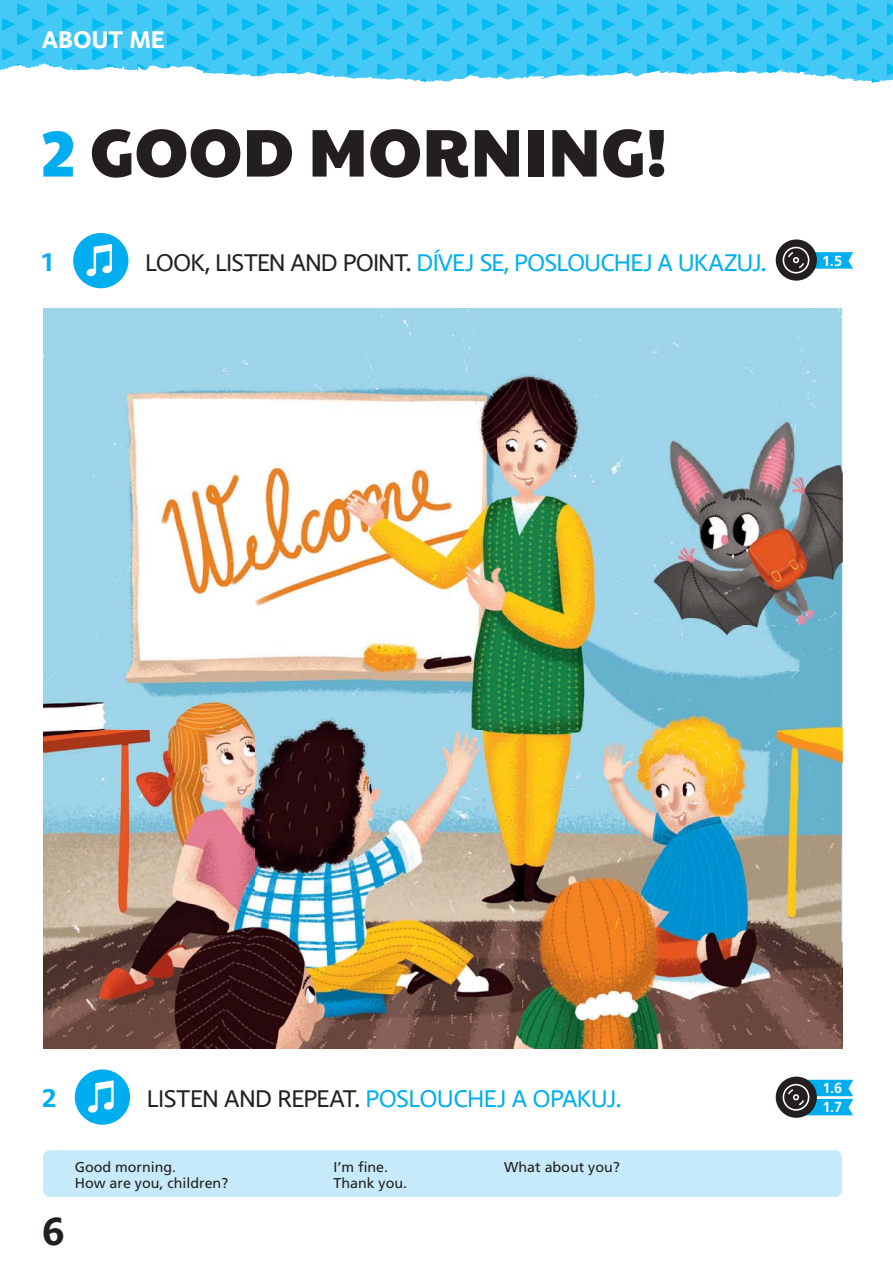
<style>
.page{position:relative;width:893px;height:1263px;background:#fff}
.page>*{position:absolute;margin:0;border:0;box-sizing:border-box;transform-origin:0 0}
.t1{font:67.5px "Paytone One";color:#231f20}
.t2{font:700 39px "Comenia Sans";color:#231f20}
.t3{font:700 25.5px "Comenia Sans";color:#00aeef}
.t4{font:24px "Comenia Sans";letter-spacing:-.01em;color:#00aeef}
.t5{font:700 24px "Comenia Sans";letter-spacing:.02em;color:#fff}
.t6{font:700 14.55px/19.2px "Frutiger LT Com";color:#fff}
.t7{font:14.25px/16.4px "Frutiger LT Com";color:#231f20}
.s1{color:#00aeef}
.s2{color:#231f20}
</style>
<div class="page">
<svg style="left:0;top:0;width:892px;height:83px;background:#4eccf5"></svg>
<img style="left:43px;top:308px;width:799px;height:740px">
<div style="left:43px;top:1150px;width:799px;height:47px;background:#c7eafb;border-radius:8px"></div>
<svg style="left:775px;top:239px;width:41px;height:42px"></svg>
<svg style="left:782px;top:247px;width:71px;height:27px"></svg>
<div style="left:73px;top:233px;width:55px;height:55px;background:#00aeef;border-radius:50%"></div>
<svg style="left:86px;top:244px;width:26px;height:32px"></svg>
<div style="left:75px;top:1069px;width:55px;height:56px;background:#00aeef;border-radius:50%"></div>
<svg style="left:88px;top:1080px;width:26px;height:33px"></svg>
<svg style="left:775px;top:1077px;width:41px;height:41px"></svg>
<svg style="left:782px;top:1080px;width:71px;height:35px;background:#3082a2"></svg>
<p class="t5" style="left:42px;top:31px;width:123px">ABOUT ME</p>
<h1 class="t1" style="left:41px;top:114px;width:627px"><span class="s1">2</span> GOOD MORNING!</h1>
<p class="t3" style="left:42px;top:253px;width:12px">1</p>
<p class="t4" style="left:145px;top:254px;width:622px"><span class="s2">LOOK, LISTEN AND POINT.</span> DÍVEJ SE, POSLOUCHEJ A UKAZUJ.</p>
<p class="t6" style="left:822px;top:251px;width:21px">1.5</p>
<p class="t3" style="left:42px;top:1089px;width:16px">2</p>
<p class="t4" style="left:147px;top:1090px;width:476px"><span class="s2">LISTEN AND REPEAT.</span> POSLOUCHEJ A OPAKUJ.</p>
<h2 class="t2" style="left:42px;top:1218px;width:24px">6</h2>
<p class="t7" style="left:75px;top:1160px;width:155px">Good morning.<br>How are you, children?</p>
<p class="t7" style="left:333px;top:1160px;width:75px">I’m ne.<br>Thank you.</p>
<p class="t7" style="left:504px;top:1160px;width:117px">What about you?</p>
<p class="t6" style="left:822px;top:1079px;width:21px">1.6<br>1.7</p>
</div>
